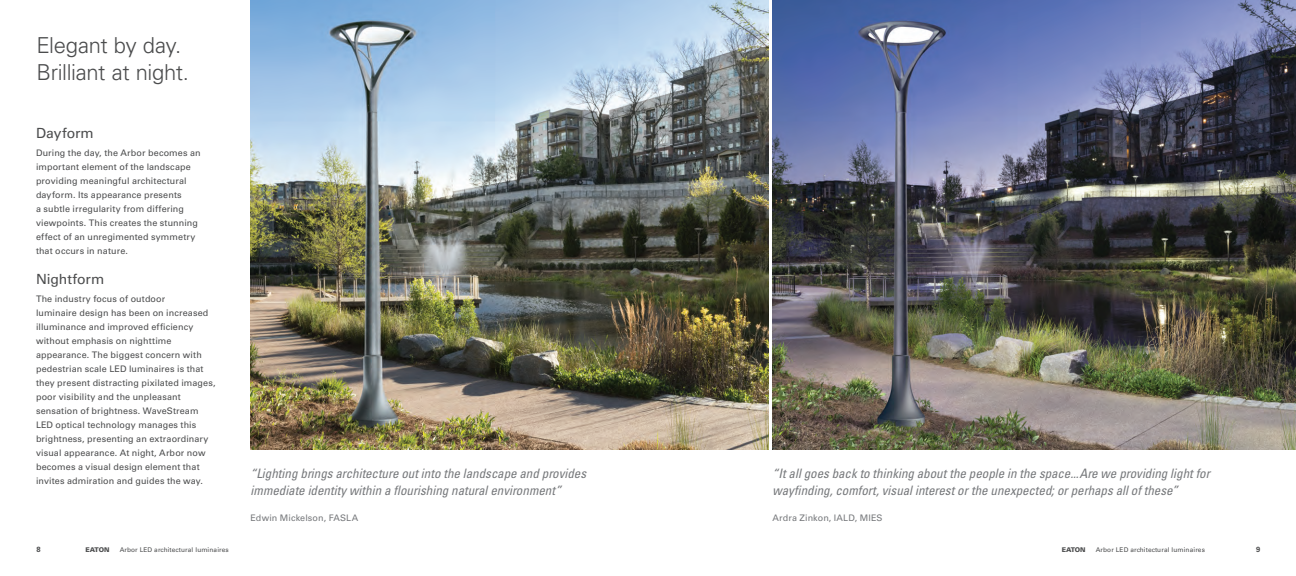
<style>
.page{position:relative;width:1296px;height:576px;background:#fff}
.page>*{position:absolute;margin:0;border:0;box-sizing:border-box;transform-origin:0 0}
.t1{font:300 22px/26.4px "Univers LT Std";letter-spacing:-.015em;color:#4b4c4d}
.t2{font:14px "Univers LT Std";color:#4b4c4d}
.t3{font:italic condensed 13px/17px "Univers LT Std";color:#76787b}
.t4{font:9px/14px "Univers LT Std";letter-spacing:.015em;color:#4b4c4d}
.t5{font:9px "Univers LT Std";letter-spacing:.01em;color:#76787b}
.t6{font:700 7.5px "Univers LT Std";color:#4b4c4d}
.t7{font:6.5px "Univers LT Std";letter-spacing:.015em;color:#4b4c4d}
.t8{font:900 6.5px "Univers LT Std";letter-spacing:-.02em;color:#4b4c4d}
</style>
<div class="page">
<img style="left:251px;top:0;width:518px;height:450px">
<img style="left:773px;top:0;width:523px;height:450px">
<h1 class="t1" style="left:36px;top:32px;width:154px">Elegant by day.<br>Brilliant at night.</h1>
<h2 class="t2" style="left:36px;top:124px;width:59px">Dayform</h2>
<p class="t4" style="left:36px;top:145px;width:166px">During the day, the Arbor becomes an important element of the landscape providing meaningful architectural dayform. Its appearance presents<br>a subtle irregularity from differing viewpoints. This creates the stunning effect of an unregimented symmetry that occurs in nature.</p>
<h2 class="t2" style="left:36px;top:271px;width:70px">Nightform</h2>
<p class="t4" style="left:36px;top:292px;width:181px">The industry focus of outdoor<br>luminaire design has been on increased illuminance and improved efficiency without emphasis on nighttime appearance. The biggest concern with pedestrian scale LED luminaires is that they present distracting pixilated images, poor visibility and the unpleasant sensation of brightness. WaveStream LED optical technology manages this brightness, presenting an extraordinary visual appearance. At night, Arbor now becomes a visual design element that invites admiration and guides the way.</p>
<h3 class="t3" style="left:251px;top:465px;width:337px">“Lighting brings architecture out into the landscape and provides immediate identity within a flourishing natural environment”</h3>
<p class="t5" style="left:251px;top:513px;width:109px">Edwin Mickelson, FASLA</p>
<h3 class="t3" style="left:773px;top:465px;width:439px">“It all goes back to thinking about the people in the space...Are we providing light for wayfinding, comfort, visual interest or the unexpected; or perhaps all of these”</h3>
<p class="t5" style="left:773px;top:513px;width:111px">Ardra Zinkon, IALD, MIES</p>
<p class="t6" style="left:36px;top:545px;width:6px">8</p>
<p class="t8" style="left:86px;top:545px;width:25px">EATON</p>
<p class="t7" style="left:120px;top:545px;width:111px">Arbor LED architectural luminaires</p>
<p class="t8" style="left:1062px;top:545px;width:25px">EATON</p>
<p class="t7" style="left:1096px;top:545px;width:111px">Arbor LED architectural luminaires</p>
<p class="t6" style="left:1256px;top:545px;width:6px">9</p>
</div>
